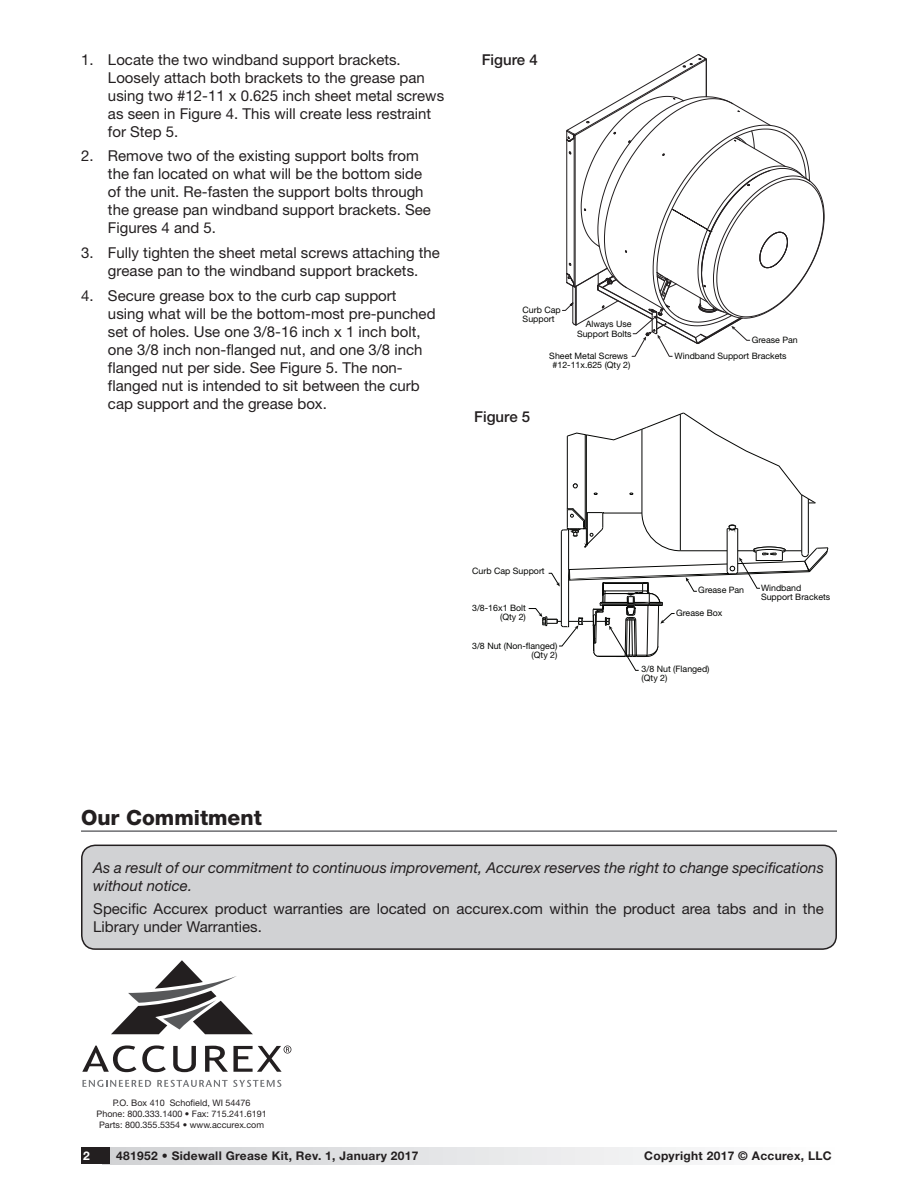
<style>
.page{position:relative;width:918px;height:1188px;background:#fff}
.page>*{position:absolute;margin:0;border:0;box-sizing:border-box;transform-origin:0 0}
.t1{font:800 21px "Helvetica Neue LT Std";color:#231f20}
.t2{font:15px/18px "Helvetica Neue LT Std";color:#231f20}
.t3{font:italic 15px/18px "Helvetica Neue LT Std";color:#231f20}
.t4{font:500 15px "Helvetica Neue LT Std";color:#231f20}
.t5{font:700 12px "Helvetica Neue LT Std";letter-spacing:.025em;color:#231f20}
.t6{font:700 12px "Helvetica Neue LT Std";color:#fff}
.t7{font:9px/11.2px "Helvetica Neue LT Std";color:#231f20;text-align:center}
.t8{font:8.85px/9.3px "Helvetica Neue LT Std";color:#040503}
</style>
<div class="page">
<div style="left:82px;top:845px;width:754px;height:104px;background:#d1d2d4;border-radius:13px"></div>
<div style="left:81px;top:845px;width:756px;height:105px;border:2px solid #231f20;border-radius:13px"></div>
<hr style="left:81px;top:830px;width:756px;height:2px;background:#6c6d70">
<div style="left:103px;top:1148px;width:734px;height:16px;background:#dddee0"></div>
<svg style="left:82px;top:1080px;width:69px;height:7px"></svg>
<svg style="left:157px;top:1080px;width:124px;height:7px"></svg>
<svg style="left:82px;top:1045px;width:54px;height:27px"></svg>
<svg style="left:142px;top:1045px;width:24px;height:27px"></svg>
<svg style="left:173px;top:1046px;width:23px;height:26px"></svg>
<svg style="left:111px;top:960px;width:142px;height:74px"></svg>
<svg style="left:205px;top:1046px;width:86px;height:26px"></svg>
<div style="left:81px;top:1148px;width:29px;height:16px;background:#231f20"></div>
<svg style="left:562px;top:54px;width:262px;height:303px"></svg>
<svg style="left:528px;top:413px;width:300px;height:752px"></svg>
<p class="t2" style="left:108px;top:50px;width:338px;text-indent:-27px">1. Locate the two windband support brackets.<br>Loosely attach both brackets to the grease pan using two #12-11 x 0.625 inch sheet metal screws as seen in Figure 4. This will create less restraint for Step 5.</p>
<p class="t2" style="left:108px;top:147px;width:324px;text-indent:-27px">2. Remove two of the existing support bolts from the fan located on what will be the bottom side of the unit. Re-fasten the support bolts through the grease pan windband support brackets. See Figures 4 and 5.</p>
<p class="t2" style="left:81px;top:244px;width:361px;text-align:center">3. Fully tighten the sheet metal screws attaching the grease pan to the windband support brackets.</p>
<p class="t2" style="left:108px;top:286px;width:329px;text-indent:-27px">4. Secure grease box to the curb cap support using what will be the bottom-most pre-punched set of holes. Use one 3/8-16 inch x 1 inch bolt, one 3/8 inch non-flanged nut, and one 3/8 inch flanged nut per side. See Figure 5. The non&shy;flanged nut is intended to sit between the curb cap support and the grease box.</p>
<p class="t4" style="left:482px;top:50px;width:58px">Figure 4</p>
<p class="t8" style="left:523px;top:305px;width:40px">Curb Cap<br>Support</p>
<p class="t8" style="left:577px;top:319px;width:56px;text-align:right">Always Use<br>Support Bolts</p>
<p class="t8" style="left:549px;top:351px;width:83px;text-align:center">Sheet Metal Screws #12-11x.625 (Qty 2)</p>
<p class="t8" style="left:675px;top:351px;width:114px">Windband Support Brackets</p>
<p class="t8" style="left:752px;top:335px;width:47px">Grease Pan</p>
<p class="t4" style="left:474px;top:408px;width:58px">Figure 5</p>
<h1 class="t1" style="left:81px;top:805px;width:182px">Our Commitment</h1>
<p class="t8" style="left:472px;top:566px;width:74px">Curb Cap Support</p>
<p class="t8" style="left:472px;top:603px;width:55px;text-align:right">3/8-16x1 Bolt (Qty 2)</p>
<p class="t8" style="left:472px;top:641px;width:87px;text-align:right">3/8 Nut (Non-flanged) (Qty 2)</p>
<p class="t8" style="left:698px;top:585px;width:47px">Grease Pan</p>
<p class="t8" style="left:761px;top:583px;width:71px">Windband<br>Support Brackets</p>
<p class="t8" style="left:676px;top:608px;width:48px">Grease Box</p>
<p class="t8" style="left:642px;top:664px;width:69px">3/8 Nut (Flanged) (Qty 2)</p>
<p class="t3" style="left:93px;top:858px;width:732px">As a result of our commitment to continuous improvement, Accurex reserves the right to change specifications without notice.</p>
<p class="t2" style="left:93px;top:900px;width:732px">Specific Accurex product warranties are located on accurex.com within the product area tabs and in the<br>Library under Warranties.</p>
<p class="t7" style="left:97px;top:1097px;width:172px">P.O. Box 410 Schofield, WI 54476<br>Phone: 800.333.1400 • Fax: 715.241.6191<br>Parts: 800.355.5354 • www.accurex.com</p>
<p class="t6" style="left:83px;top:1148px;width:8px">2</p>
<p class="t5" style="left:116px;top:1148px;width:304px">481952 • Sidewall Grease Kit, Rev. 1, January 2017</p>
<p class="t5" style="left:644px;top:1148px;width:189px">Copyright 2017 © Accurex, LLC</p>
</div>
